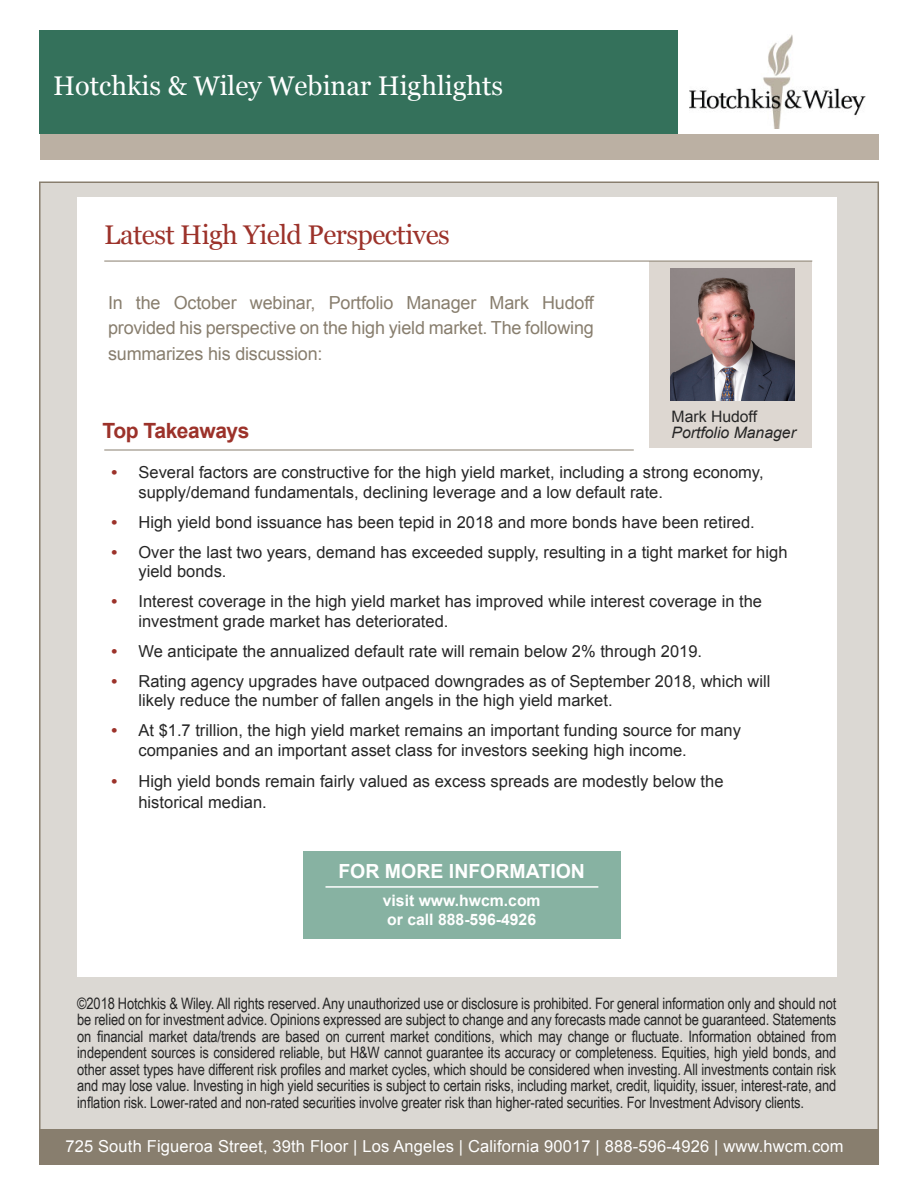
<style>
.page{position:relative;width:918px;height:1188px;background:#fff}
.page>*{position:absolute;margin:0;border:0;box-sizing:border-box;transform-origin:0 0}
.t1{font:27px "Georgia";color:#fff}
.t2{font:27px "Georgia";letter-spacing:-.02em;color:#9c322a}
.t3{font:700 21px "Arial";letter-spacing:-.02em;color:#9c322a}
.t4{font:700 19.5px "Arial";color:#fff}
.t5{font:18px/25.5px "Arial";letter-spacing:-.01em;color:#887e6e;text-align:justify}
.t6{font:16.5px/19.5px "Arial";color:#262626}
.t7{font:16.5px "Arial";letter-spacing:.01em;color:#fff}
.t8{font:15.75px/16.5px "Arial Narrow";letter-spacing:-.01em;color:#262626;text-align:justify}
.t9{font:700 15.75px "Arial";color:#fff}
.t10{font:italic 15.75px "Arial";color:#262626}
.t11{font:15.75px "Arial";color:#262626}
.s1{font-weight:700;color:#9c322a}
</style>
<div class="page">
<div style="left:39px;top:182px;width:840px;height:982px;background:#dbd8d3;border:2px solid #887e6e"></div>
<div style="left:77px;top:197px;width:760px;height:779px;background:#fff"></div>
<div style="left:39px;top:1130px;width:840px;height:35px;background:#887e6e"></div>
<img style="left:690px;top:35px;width:176px;height:94px">
<div style="left:40px;top:134px;width:838px;height:26px;background:#bbb0a3"></div>
<div style="left:40px;top:31px;width:638px;height:103px;background:#34715b"></div>
<hr style="left:104px;top:450px;width:530px;height:1px;background:#887e6e">
<div style="left:303px;top:851px;width:318px;height:88px;background:#87b2a2"></div>
<hr style="left:326px;top:886px;width:272px;height:2px;background:#fff">
<div style="left:649px;top:261px;width:163px;height:187px;background:#ddd7d1"></div>
<hr style="left:104px;top:261px;width:708px;height:1px;background:#887e6e">
<img style="left:670px;top:268px;width:124px;height:132px">
<p class="t1" style="left:53px;top:66px;width:451px">Hotchkis &amp; Wiley Webinar Highlights</p>
<p class="t2" style="left:104px;top:215px;width:347px">Latest High Yield Perspectives</p>
<p class="t5" style="left:108px;top:290px;width:487px">In the October webinar, Portfolio Manager Mark Hudoff provided his perspective on the high yield market. The following summarizes his discussion:</p>
<p class="t11" style="left:672px;top:406px;width:87px">Mark Hudoff</p>
<p class="t10" style="left:672px;top:422px;width:126px">Portfolio Manager</p>
<p class="t3" style="left:102px;top:416px;width:149px">Top Takeaways</p>
<p class="t6" style="left:138px;top:463px;width:627px;text-indent:-27px"><span class="s1">•</span> Several factors are constructive for the high yield market, including a strong economy, supply/demand fundamentals, declining leverage and a low default rate.</p>
<p class="t6" style="left:111px;top:512px;width:645px"><span class="s1">•</span> High yield bond issuance has been tepid in 2018 and more bonds have been retired.</p>
<p class="t6" style="left:138px;top:542px;width:651px;text-indent:-27px"><span class="s1">•</span> Over the last two years, demand has exceeded supply, resulting in a tight market for high yield bonds.</p>
<p class="t6" style="left:138px;top:592px;width:625px;text-indent:-27px"><span class="s1">•</span> Interest coverage in the high yield market has improved while interest coverage in the investment grade market has deteriorated.</p>
<p class="t6" style="left:111px;top:641px;width:592px"><span class="s1">•</span> We anticipate the annualized default rate will remain below 2% through 2019.</p>
<p class="t6" style="left:138px;top:671px;width:633px;text-indent:-27px"><span class="s1">•</span> Rating agency upgrades have outpaced downgrades as of September 2018, which will likely reduce the number of fallen angels in the high yield market.</p>
<p class="t6" style="left:138px;top:721px;width:604px;text-indent:-27px"><span class="s1">•</span> At $1.7 trillion, the high yield market remains an important funding source for many companies and an important asset class for investors seeking high income.</p>
<p class="t6" style="left:138px;top:771px;width:587px;line-height:21px;text-indent:-27px"><span class="s1">•</span> High yield bonds remain fairly valued as excess spreads are modestly below the historical median.</p>
<p class="t4" style="left:338px;top:858px;width:248px">FOR MORE INFORMATION</p>
<p class="t9" style="left:383px;top:890px;width:159px">visit www.hwcm.com</p>
<p class="t9" style="left:387px;top:909px;width:150px">or call 888-596-4926</p>
<p class="t8" style="left:77px;top:995px;width:761px">©2018 Hotchkis &amp; Wiley. All rights reserved. Any unauthorized use or disclosure is prohibited. For general information only and should not be relied on for investment advice. Opinions expressed are subject to change and any forecasts made cannot be guaranteed. Statements on financial market data/trends are based on current market conditions, which may change or fluctuate. Information obtained from independent sources is considered reliable, but H&amp;W cannot guarantee its accuracy or completeness. Equities, high yield bonds, and other asset types have different risk profiles and market cycles, which should be considered when investing. All investments contain risk and may lose value. Investing in high yield securities is subject to certain risks, including market, credit, liquidity, issuer, interest-rate, and inflation risk. Lower-rated and non-rated securities involve greater risk than higher-rated securities. For Investment Advisory clients.</p>
<p class="t7" style="left:65px;top:1135px;width:780px">725 South Figueroa Street, 39th Floor | Los Angeles | California 90017 | 888-596-4926 | www.hwcm.com</p>
</div>
